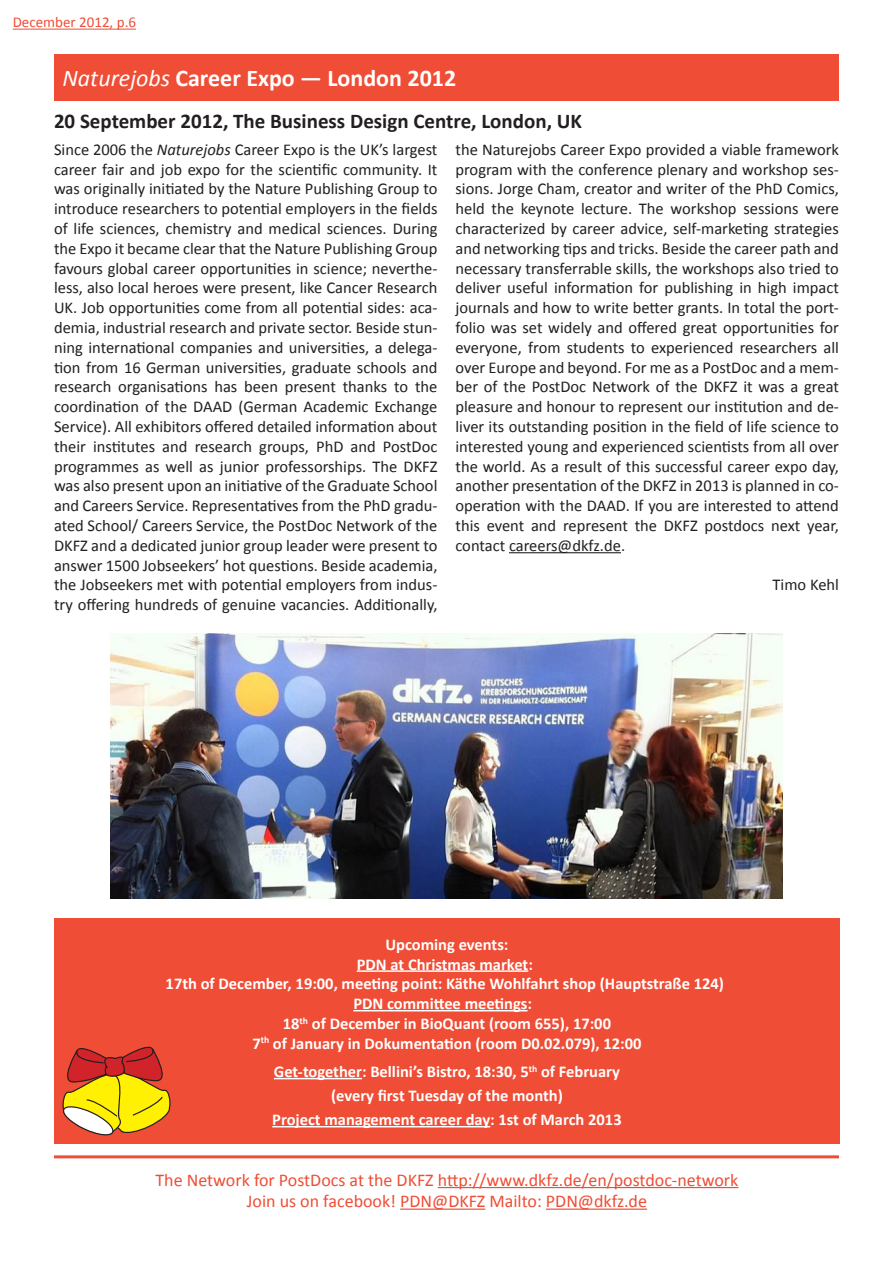
<style>
.page{position:relative;width:893px;height:1263px;background:#fff}
.page>*{position:absolute;margin:0;border:0;box-sizing:border-box;transform-origin:0 0}
.Article_title{font:700 24px "Calibri";color:#fff}
.Article_title-2{font:700 21px "Calibri";color:#231f20}
.t1{font:18px/21.6px "Calibri";color:#ef4d35;text-align:center}
.Article_title-3{font:16.5px/19.8px "Calibri";color:#231f20;text-align:justify}
.Article_title-4{font:700 16.5px "Calibri";color:#fff}
.t2{font:15px "Calibri";color:#ef4d35}
.s1{font-weight:400;font-style:italic}
.s2{font-style:italic}
</style>
<div class="page">
<hr style="left:438px;top:1187px;width:300px;height:1px;background:#ef4d35">
<hr style="left:400px;top:1208px;width:85px;height:2px;background:#ef4d35">
<hr style="left:546px;top:1208px;width:101px;height:2px;background:#ef4d35">
<hr style="left:54px;top:1155px;width:785px;height:3px;background:#ef4d35">
<hr style="left:13px;top:29px;width:123px;height:1px;background:#ef4d35">
<div style="left:54px;top:54px;width:785px;height:47px;background:#ef4d35"></div>
<hr style="left:509px;top:552px;width:112px;height:1px;background:#231f20">
<img style="left:110px;top:634px;width:672px;height:264px">
<div style="left:54px;top:919px;width:786px;height:225px;background:#ef4d35"></div>
<hr style="left:357px;top:970px;width:171px;height:2px;background:#fff">
<hr style="left:353px;top:1010px;width:175px;height:1px;background:#fff">
<hr style="left:274px;top:1078px;width:88px;height:1px;background:#fff">
<hr style="left:272px;top:1126px;width:218px;height:1px;background:#fff">
<svg style="left:62px;top:1046px;width:109px;height:90px"></svg>
<p class="t2" style="left:13px;top:13px;width:125px">December 2012, p.6</p>
<p class="Article_title" style="left:63px;top:64px;width:395px"><span class="s1">Naturejobs</span> Career Expo — London 2012</p>
<p class="Article_title-2" style="left:54px;top:108px;width:530px">20 September 2012, The Business Design Centre, London, UK</p>
<p class="Article_title-3" style="left:54px;top:139px;width:385px">Since 2006 the <span class="s2">Naturejobs</span> Career Expo is the UK’s largest career fair and job expo for the scientific community. It was originally initiated by the Nature Publishing Group to introduce researchers to potential employers in the fields of life sciences, chemistry and medical sciences. During the Expo it became clear that the Nature Publishing Group favours global career opportunities in science; neverthe&shy;less, also local heroes were present, like Cancer Research UK. Job opportunities come from all potential sides: aca&shy;demia, industrial research and private sector. Beside stun&shy;ning international companies and universities, a delega&shy;tion from 16 German universities, graduate schools and research organisations has been present thanks to the coordination of the DAAD (German Academic Exchange Service). All exhibitors offered detailed information about their institutes and research groups, PhD and PostDoc programmes as well as junior professorships. The DKFZ was also present upon an initiative of the Graduate School and Careers Service. Representatives from the PhD gradu&shy;ated School/ Careers Service, the PostDoc Network of the DKFZ and a dedicated junior group leader were present to answer 1500 Jobseekers’ hot questions. Beside academia, the Jobseekers met with potential employers from indus&shy;try offering hundreds of genuine vacancies. Additionally,</p>
<p class="Article_title-3" style="left:455px;top:139px;width:385px">the Naturejobs Career Expo provided a viable framework program with the conference plenary and workshop ses&shy;sions. Jorge Cham, creator and writer of the PhD Comics, held the keynote lecture. The workshop sessions were characterized by career advice, self-marketing strategies and networking tips and tricks. Beside the career path and necessary transferrable skills, the workshops also tried to deliver useful information for publishing in high impact journals and how to write better grants. In total the port&shy;folio was set widely and offered great opportunities for everyone, from students to experienced researchers all over Europe and beyond. For me as a PostDoc and a mem&shy;ber of the PostDoc Network of the DKFZ it was a great pleasure and honour to represent our institution and de&shy;liver its outstanding position in the field of life science to interested young and experienced scientists from all over the world. As a result of this successful career expo day, another presentation of the DKFZ in 2013 is planned in co&shy;operation with the DAAD. If you are interested to attend this event and represent the DKFZ postdocs next year, contact careers@dkfz.de.</p>
<p class="Article_title-3" style="left:773px;top:574px;width:68px">Timo Kehl</p>
<p class="Article_title-4" style="left:385px;top:934px;width:124px">Upcoming events:</p>
<p class="Article_title-4" style="left:357px;top:954px;width:178px">PDN at Christmas market:</p>
<p class="Article_title-4" style="left:166px;top:974px;width:560px">17th of December, 19:00, meeting point: Käthe Wohlfahrt shop (Hauptstraße 124)</p>
<p class="Article_title-4" style="left:353px;top:993px;width:180px">PDN committee meetings:</p>
<p class="Article_title-4" style="left:283px;top:1013px;width:330px">18<sup>th</sup> of December in BioQuant (room 655), 17:00</p>
<p class="Article_title-4" style="left:252px;top:1033px;width:391px">7<sup>th</sup> of January in Dokumentation (room D0.02.079), 12:00</p>
<p class="Article_title-4" style="left:274px;top:1061px;width:348px">Get-together: Bellini’s Bistro, 18:30, 5<sup>th</sup> of February</p>
<p class="Article_title-4" style="left:331px;top:1085px;width:233px">(every first Tuesday of the month)</p>
<p class="Article_title-4" style="left:272px;top:1109px;width:351px">Project management career day: 1st of March 2013</p>
<p class="t1" style="left:155px;top:1168px;width:584px">The Network for PostDocs at the DKFZ http://www.dkfz.de/en/postdoc-network<br>Join us on facebook! PDN@DKFZ Mailto: PDN@dkfz.de</p>
</div>
